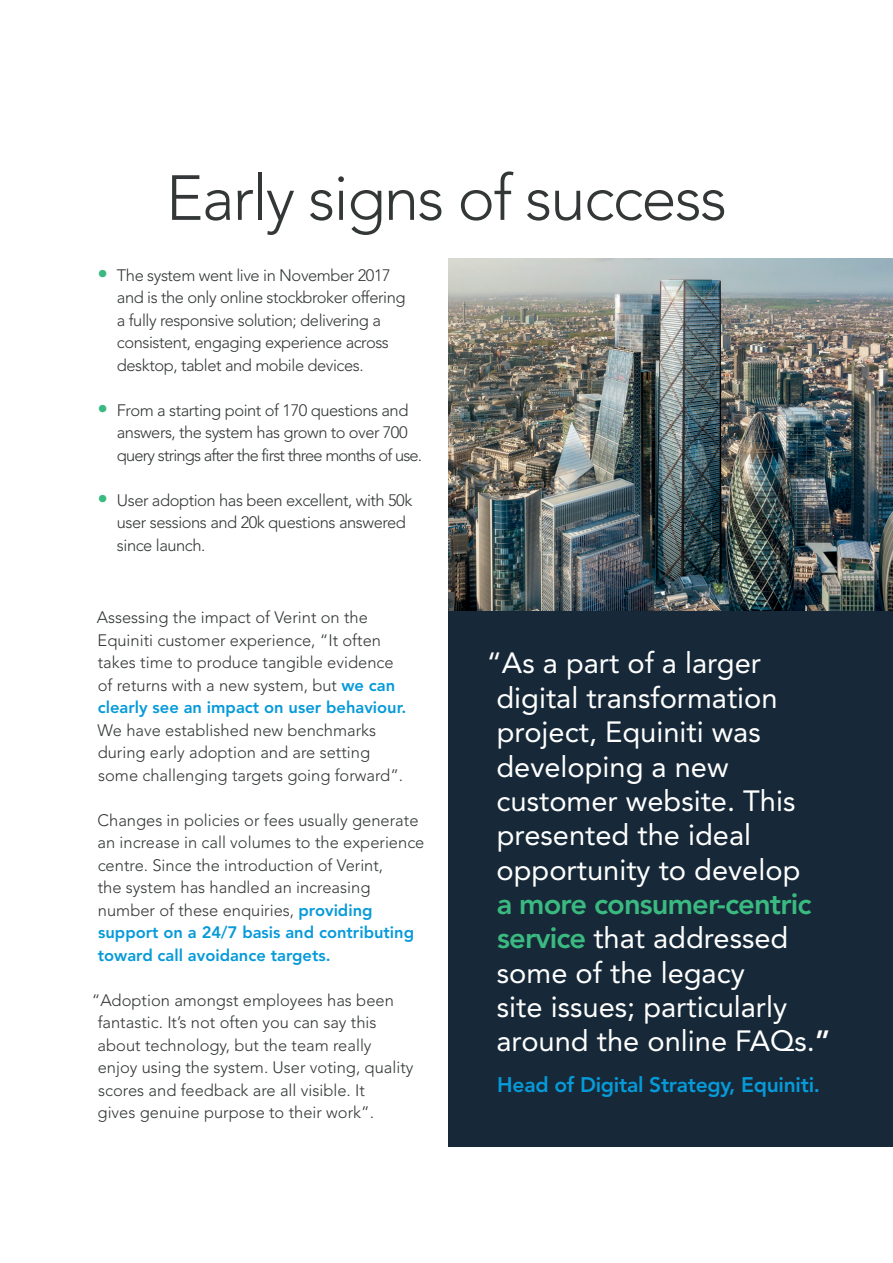
<style>
.page{position:relative;width:893px;height:1263px;background:#fff}
.page>*{position:absolute;margin:0;border:0;box-sizing:border-box;transform-origin:0 0}
.t1{font:300 63px "Avenir LT Std";letter-spacing:-.025em;color:#343737}
.t2{font:29.1px/34.3px "Avenir LT Std";color:#fff}
.Address{font:800 21px "Avenir LT Std";letter-spacing:-.01em;color:#069ad9}
.Body_grey{font:300 16.5px/22.5px "Avenir LT Std";color:#343737}
.Body_grey-2{font:300 16.5px/22.5px "Avenir LT Std";letter-spacing:-.025em;color:#343737}
.Body_grey-3{font:300 16.5px/22.5px "Avenir LT Std";letter-spacing:-.03em;color:#343737}
.s1{font-weight:400;font-size:21px;color:#3ab980}
.s2{font-weight:800;color:#069ad9}
.s3{font-weight:800;color:#3ab980}
.s4{font-weight:800}
</style>
<div class="page">
<div style="left:448px;top:603px;width:445px;height:544px;background:#172938"></div>
<hr style="left:0;top:335px;width:1px;height:237px;background:#0eb1c9">
<img style="left:448px;top:259px;width:445px;height:352px">
<p class="t1" style="left:166px;top:161px;width:562px">Early signs of success</p>
<p class="Body_grey-2" style="left:117px;top:264px;width:290px;text-indent:-20px"><span class="s1">•</span> The system went live in November 2017 and is the only online stockbroker offering</p>
<p class="Body_grey-2" style="left:117px;top:309px;width:266px">a fully responsive solution; delivering a</p>
<p class="Body_grey-2" style="left:117px;top:331px;width:274px">consistent, engaging experience across</p>
<p class="Body_grey-2" style="left:117px;top:354px;width:248px">desktop, tablet and mobile devices.</p>
<p class="Body_grey-3" style="left:117px;top:399px;width:307px;text-indent:-20px"><span class="s1">•</span> From a starting point of 170 questions and answers, the system has grown to over 700 query strings after the first three months of use.</p>
<p class="Body_grey-2" style="left:117px;top:489px;width:297px;text-indent:-20px"><span class="s1">•</span> User adoption has been excellent, with 50k user sessions and 20k questions answered since launch.</p>
<p class="Body_grey" style="left:97px;top:606px;width:311px">Assessing the impact of Verint on the Equiniti customer experience, “It often takes time to produce tangible evidence of returns with a new system, but <span class="s2">we can clearly see an impact on user behaviour.<br></span>We have established new benchmarks during early adoption and are setting some challenging targets going forward”.</p>
<p class="Body_grey" style="left:98px;top:809px;width:328px">Changes in policies or fees usually generate an increase in call volumes to the experience centre. Since the introduction of Verint,<br>the system has handled an increasing number of these enquiries, <span class="s2">providing support on a 24/7 basis and contributing toward call avoidance targets.</span></p>
<p class="Body_grey" style="left:98px;top:989px;width:317px;text-indent:-6px">“Adoption amongst employees has been fantastic. It’s not often you can say this about technology, but the team really enjoy using the system. User voting, quality scores and feedback are all visible. It<br>gives genuine purpose to their work”.</p>
<p class="t2" style="left:496px;top:646px;width:335px;text-indent:-10px">“As a part of a larger digital transformation project, Equiniti was developing a new customer website. This presented the ideal opportunity to develop<br><span class="s3">a more consumer-centric service</span> that addressed some of the legacy<br>site issues; particularly around the online FAQs.<span class="s4">”</span></p>
<p class="Address" style="left:497px;top:1072px;width:324px">Head of Digital Strategy, Equiniti.</p>
</div>
